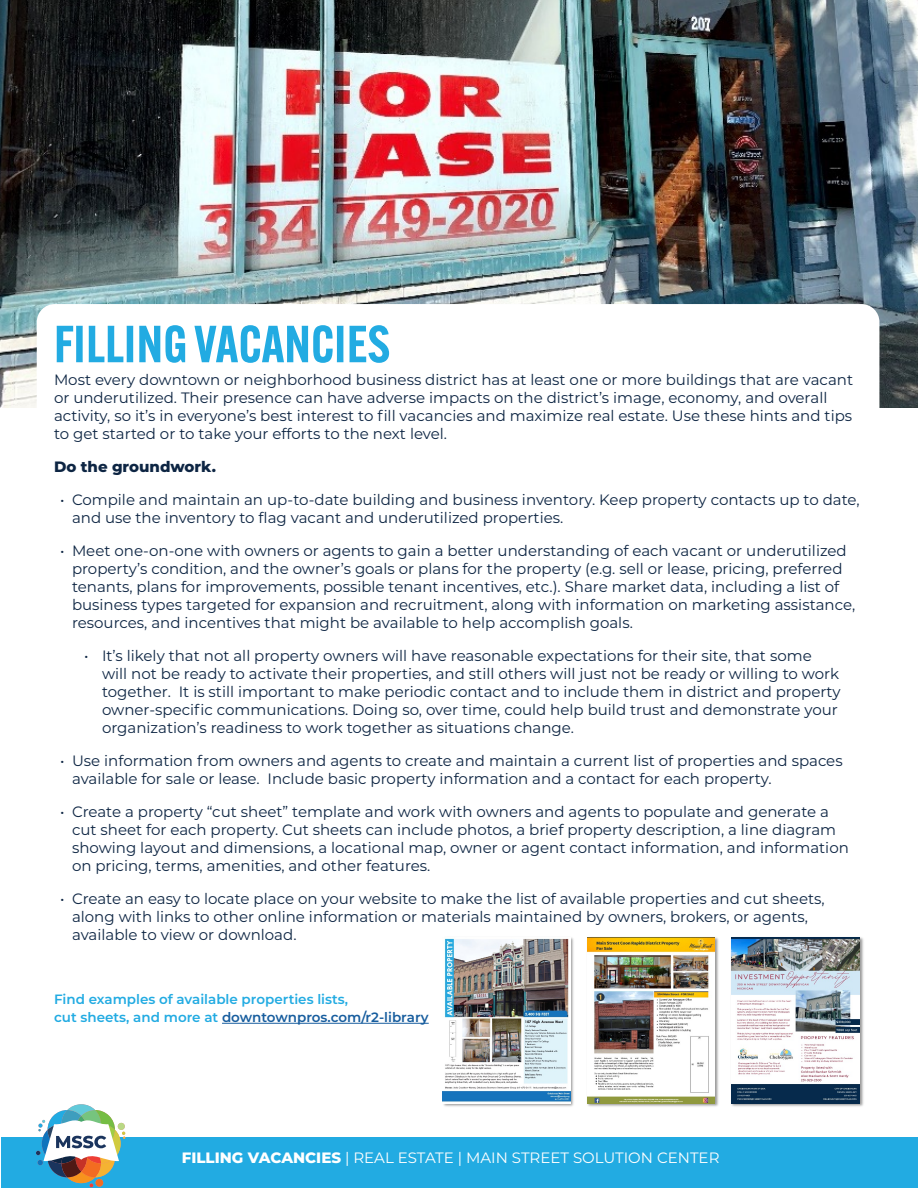
<style>
.page{position:relative;width:918px;height:1188px;background:#fff}
.page>*{position:absolute;margin:0;border:0;box-sizing:border-box;transform-origin:0 0}
.t1{font:600 51px "Alternate Gothic ATF";color:#22abe2}
.t2{font:15px/18px "Montserrat";color:#0d2543}
.t3{font:15px "Montserrat";color:#fff}
.t4{font:800 15px "Montserrat";color:#0d2543}
.t5{font:600 13.5px/18px "Montserrat";color:#22abe2}
.s1{color:#175d9e}
.s2{font-weight:800}
</style>
<div class="page">
<div style="left:2px;top:1137px;width:916px;height:50px;background:#22abe2"></div>
<img style="left:36px;top:1104px;width:89px;height:83px">
<img style="left:0;top:0;width:918px;height:407px">
<div style="left:37px;top:304px;width:842px;height:146px;background:#fff;border-radius:18px"></div>
<hr style="left:222px;top:1023px;width:207px;height:1px;background:#175d9e">
<img style="left:442px;top:937px;width:132px;height:170px">
<img style="left:443px;top:938px;width:127px;height:165px">
<img style="left:587px;top:937px;width:132px;height:170px">
<img style="left:587px;top:938px;width:128px;height:165px">
<img style="left:731px;top:937px;width:133px;height:170px">
<img style="left:732px;top:938px;width:128px;height:165px">
<p class="t1" style="left:54px;top:312px;width:338px">FILLING VACANCIES</p>
<p class="t2" style="left:54px;top:370px;width:801px">Most every downtown or neighborhood business district has at least one or more buildings that are vacant or underutilized. Their presence can have adverse impacts on the district’s image, economy, and overall activity, so it’s in everyone’s best interest to fill vacancies and maximize real estate. Use these hints and tips to get started or to take your efforts to the next level.</p>
<p class="t4" style="left:54px;top:455px;width:163px">Do the groundwork.</p>
<p class="t2" style="left:72px;top:490px;width:789px;text-indent:-12px">• Compile and maintain an up-to-date building and business inventory. Keep property contacts up to date, and use the inventory to flag vacant and underutilized properties.</p>
<p class="t2" style="left:72px;top:541px;width:785px;text-indent:-12px">• Meet one-on-one with owners or agents to gain a better understanding of each vacant or underutilized property’s condition, and the owner’s goals or plans for the property (e.g. sell or lease, pricing, preferred tenants, plans for improvements, possible tenant incentives, etc.). Share market data, including a list of business types targeted for expansion and recruitment, along with information on marketing assistance, resources, and incentives that might be available to help accomplish goals.</p>
<p class="t2" style="left:102px;top:646px;width:740px;text-indent:-18px">• It’s likely that not all property owners will have reasonable expectations for their site, that some will not be ready to activate their properties, and still others will just not be ready or willing to work together. It is still important to make periodic contact and to include them in district and property owner-specific communications. Doing so, over time, could help build trust and demonstrate your organization’s readiness to work together as situations change.</p>
<p class="t2" style="left:72px;top:751px;width:772px;text-indent:-12px">• Use information from owners and agents to create and maintain a current list of properties and spaces available for sale or lease. Include basic property information and a contact for each property.</p>
<p class="t2" style="left:72px;top:802px;width:778px;text-indent:-12px">• Create a property “cut sheet” template and work with owners and agents to populate and generate a cut sheet for each property. Cut sheets can include photos, a brief property description, a line diagram showing layout and dimensions, a locational map, owner or agent contact information, and information on pricing, terms, amenities, and other features.</p>
<p class="t2" style="left:72px;top:889px;width:754px;text-indent:-12px">• Create an easy to locate place on your website to make the list of available properties and cut sheets, along with links to other online information or materials maintained by owners, brokers, or agents, available to view or download.</p>
<p class="t5" style="left:54px;top:990px;width:376px">Find examples of available properties lists,<br>cut sheets, and more at <span class="s1">downtownpros.com/r2-library</span></p>
<p class="t3" style="left:182px;top:1148px;width:539px"><span class="s2">FILLING VACANCIES</span> | REAL ESTATE | MAIN STREET SOLUTION CENTER</p>
</div>
